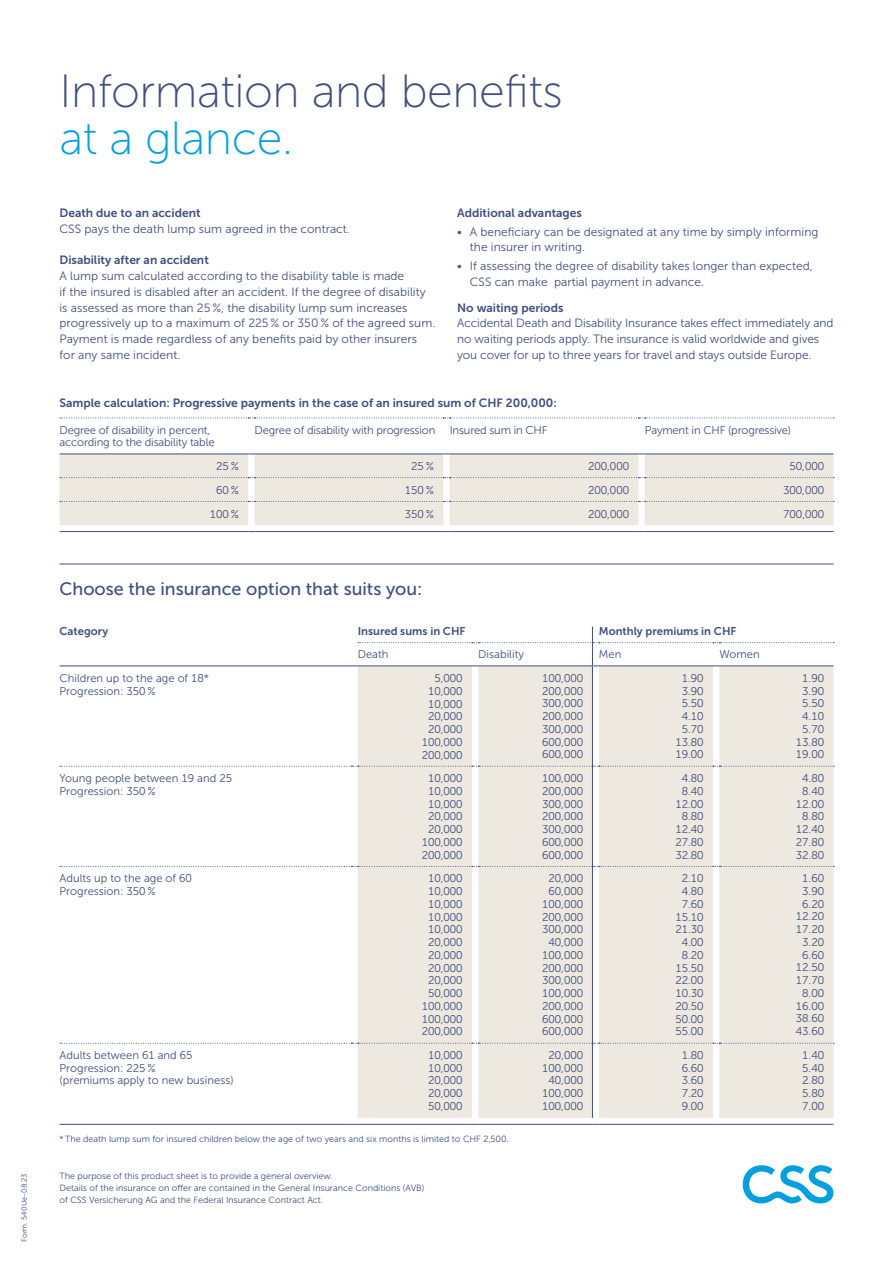
<style>
.page{position:relative;width:893px;height:1263px;background:#fff}
.page>*{position:absolute;margin:0;border:0;box-sizing:border-box;transform-origin:0 0}
.t1{font:46.5px "Museo Sans 100";letter-spacing:-.01em;color:#414e7e}
.t2{font:46.5px "Museo Sans 100";letter-spacing:-.01em;color:#009fe0}
.t3{font:18px "Museo Sans 500";color:#414e7e}
.t4{font:12px/15.8px "Museo Sans 300";color:#414e7e}
.t5{font:12px "Museo Sans 700";color:#414e7e}
.t6{font:11.25px/12.8px "Museo Sans 300";color:#414e7e;text-align:center}
.t7{font:11.25px "Museo Sans 700";color:#414e7e}
.t8{font:9px/12px "Museo Sans 300";color:#414e7e}
.t9{font:7.5px "Museo Sans 300";color:#414e7e}
</style>
<div class="page">
<svg style="left:743px;top:1165px;width:90px;height:38px"></svg>
<div style="left:60px;top:455px;width:773px;height:70px;background:#ede8e0"></div>
<svg style="left:60px;top:477px;width:774px;height:1px"></svg>
<hr style="left:60px;top:531px;width:188px;height:1px;background:#414e7e">
<hr style="left:255px;top:531px;width:188px;height:1px;background:#414e7e">
<hr style="left:450px;top:531px;width:188px;height:1px;background:#414e7e">
<hr style="left:645px;top:531px;width:188px;height:1px;background:#414e7e">
<svg style="left:60px;top:501px;width:774px;height:1px"></svg>
<svg style="left:60px;top:418px;width:774px;height:1px"></svg>
<hr style="left:60px;top:454px;width:188px;height:1px;background:#414e7e">
<hr style="left:255px;top:454px;width:188px;height:1px;background:#414e7e">
<hr style="left:450px;top:454px;width:188px;height:1px;background:#414e7e">
<hr style="left:645px;top:454px;width:188px;height:1px;background:#414e7e">
<div style="left:358px;top:666px;width:475px;height:452px;background:#ede8e0"></div>
<svg style="left:60px;top:766px;width:774px;height:1px"></svg>
<svg style="left:60px;top:1043px;width:774px;height:1px"></svg>
<hr style="left:60px;top:1124px;width:291px;height:1px;background:#414e7e">
<hr style="left:358px;top:1124px;width:114px;height:1px;background:#414e7e">
<hr style="left:478px;top:1124px;width:114px;height:1px;background:#414e7e">
<hr style="left:599px;top:1124px;width:114px;height:1px;background:#414e7e">
<hr style="left:719px;top:1124px;width:114px;height:1px;background:#414e7e">
<svg style="left:60px;top:866px;width:774px;height:1px"></svg>
<hr style="left:592px;top:666px;width:1px;height:100px;background:#414e7e">
<hr style="left:592px;top:766px;width:1px;height:100px;background:#414e7e">
<hr style="left:592px;top:866px;width:1px;height:177px;background:#414e7e">
<hr style="left:592px;top:1043px;width:1px;height:75px;background:#414e7e">
<hr style="left:60px;top:665px;width:291px;height:1px;background:#414e7e">
<svg style="left:351px;top:627px;width:483px;height:39px"></svg>
<hr style="left:719px;top:665px;width:114px;height:1px;background:#414e7e">
<hr style="left:60px;top:564px;width:773px;height:1px;background:#414e7e">
<h1 class="t1" style="left:60px;top:66px;width:505px">Information and benefits</h1>
<h1 class="t2" style="left:60px;top:113px;width:235px">at a glance.</h1>
<p class="t5" style="left:457px;top:206px;width:126px">Additional advantages</p>
<p class="t4" style="left:470px;top:224px;width:350px;text-indent:-13px">• A beneficiary can be designated at any time by simply informing the insurer in writing.</p>
<p class="t4" style="left:470px;top:258px;width:344px;text-indent:-13px">• If assessing the degree of disability takes longer than expected,<br>CSS can make partial payment in advance.</p>
<p class="t5" style="left:457px;top:301px;width:108px">No waiting periods</p>
<p class="t4" style="left:457px;top:315px;width:378px">Accidental Death and Disability Insurance takes effect immediately and no waiting periods apply. The insurance is valid worldwide and gives you cover for up to three years for travel and stays outside Europe.</p>
<p class="t5" style="left:60px;top:396px;width:499px">Sample calculation: Progressive payments in the case of an insured sum of CHF 200,000:</p>
<p class="t6" style="left:60px;top:423px;width:157px;text-align:left">Degree of disability in percent, according to the disability table</p>
<p class="t6" style="left:255px;top:423px;width:182px">Degree of disability with progression</p>
<p class="t6" style="left:450px;top:423px;width:99px">Insured sum in CHF</p>
<p class="t6" style="left:645px;top:423px;width:148px">Payment in CHF (progressive)</p>
<p class="t6" style="left:216px;top:460px;width:24px">25%</p>
<p class="t6" style="left:411px;top:460px;width:24px">25%</p>
<p class="t6" style="left:588px;top:460px;width:42px">200,000</p>
<p class="t6" style="left:790px;top:460px;width:36px">50,000</p>
<p class="t6" style="left:216px;top:484px;width:24px">60%</p>
<p class="t6" style="left:405px;top:484px;width:31px">150 %</p>
<p class="t6" style="left:588px;top:484px;width:42px">200,000</p>
<p class="t6" style="left:783px;top:484px;width:42px">300,000</p>
<p class="t6" style="left:210px;top:507px;width:31px">100 %</p>
<p class="t6" style="left:405px;top:507px;width:31px">350 %</p>
<p class="t6" style="left:588px;top:507px;width:42px">200,000</p>
<p class="t6" style="left:783px;top:507px;width:42px">700,000</p>
<p class="t5" style="left:60px;top:206px;width:143px">Death due to an accident</p>
<p class="t4" style="left:60px;top:221px;width:292px">CSS pays the death lump sum agreed in the contract.</p>
<p class="t5" style="left:60px;top:253px;width:151px">Disability after an accident</p>
<p class="t4" style="left:60px;top:268px;width:377px">A lump sum calculated according to the disability table is made<br>if the insured is disabled after an accident. If the degree of disability is assessed as more than 25 %, the disability lump sum increases progressively up to a maximum of 225 % or 350 % of the agreed sum.<br>Payment is made regardless of any benefits paid by other insurers for any same incident.</p>
<h2 class="t3" style="left:60px;top:579px;width:365px">Choose the insurance option that suits you:</h2>
<p class="t7" style="left:60px;top:625px;width:50px">Category</p>
<p class="t7" style="left:358px;top:625px;width:109px">Insured sums in CHF</p>
<p class="t7" style="left:599px;top:625px;width:139px">Monthly premiums in CHF</p>
<p class="t6" style="left:358px;top:648px;width:32px">Death</p>
<p class="t6" style="left:478px;top:648px;width:47px">Disability</p>
<p class="t6" style="left:599px;top:648px;width:24px">Men</p>
<p class="t6" style="left:719px;top:648px;width:42px">Women</p>
<p class="t6" style="left:60px;top:672px;width:151px;text-align:left">Children up to the age of 18*<br>Progression: 350 %</p>
<p class="t6" style="left:422px;top:672px;width:42px;text-align:right">5,000<br>10,000<br>10,000<br>20,000<br>20,000<br>100,000<br>200,000</p>
<p class="t6" style="left:542px;top:672px;width:42px;text-align:justify">100,000<br>200,000<br>300,000<br>200,000<br>300,000<br>600,000<br>600,000</p>
<p class="t6" style="left:675px;top:672px;width:30px">1.90<br>3.90<br>5.50<br>4.10<br>5.70<br>13.80<br>19.00</p>
<p class="t6" style="left:796px;top:672px;width:30px">1.90<br>3.90<br>5.50<br>4.10<br>5.70<br>13.80<br>19.00</p>
<p class="t6" style="left:60px;top:772px;width:174px;text-align:left">Young people between 19 and 25<br>Progression: 350 %</p>
<p class="t6" style="left:422px;top:772px;width:42px">10,000<br>10,000<br>10,000<br>20,000<br>20,000<br>100,000<br>200,000</p>
<p class="t6" style="left:542px;top:772px;width:42px;text-align:justify">100,000<br>200,000<br>300,000<br>200,000<br>300,000<br>600,000<br>600,000</p>
<p class="t6" style="left:675px;top:772px;width:30px">4.80<br>8.40<br>12.00<br>8.80<br>12.40<br>27.80<br>32.80</p>
<p class="t6" style="left:796px;top:772px;width:30px">4.80<br>8.40<br>12.00<br>8.80<br>12.40<br>27.80<br>32.80</p>
<p class="t6" style="left:60px;top:872px;width:134px;text-align:left">Adults up to the age of 60<br>Progression: 350 %</p>
<p class="t6" style="left:422px;top:872px;width:42px">10,000<br>10,000<br>10,000<br>10,000<br>10,000<br>20,000<br>20,000<br>20,000<br>20,000<br>50,000<br>100,000<br>100,000<br>200,000</p>
<p class="t6" style="left:542px;top:872px;width:42px">20,000<br>60,000<br>100,000<br>200,000<br>300,000<br>40,000<br>100,000<br>200,000<br>300,000<br>100,000<br>200,000<br>600,000<br>600,000</p>
<p class="t6" style="left:675px;top:872px;width:30px">2.10<br>4.80<br>7.60<br>15.10<br>21.30<br>4.00<br>8.20<br>15.50<br>22.00<br>10.30<br>20.50<br>50.00<br>55.00</p>
<p class="t6" style="left:796px;top:872px;width:30px">1.60<br>3.90<br>6.20<br>12.20<br>17.20<br>3.20<br>6.60<br>12.50<br>17.70<br>8.00<br>16.00<br>38.60<br>43.60</p>
<p class="t6" style="left:60px;top:1049px;width:176px;text-align:left">Adults between 61 and 65<br>Progression: 225 %<br>(premiums apply to new business)</p>
<p class="t6" style="left:428px;top:1049px;width:36px;text-align:justify">10,000<br>10,000<br>20,000<br>20,000<br>50,000</p>
<p class="t6" style="left:542px;top:1049px;width:42px">20,000<br>100,000<br>40,000<br>100,000<br>100,000</p>
<p class="t6" style="left:682px;top:1049px;width:23px;text-align:justify">1.80<br>6.60<br>3.60<br>7.20<br>9.00</p>
<p class="t6" style="left:802px;top:1049px;width:23px;text-align:justify">1.40<br>5.40<br>2.80<br>5.80<br>7.00</p>
<p class="t8" style="left:60px;top:1133px;width:451px">* The death lump sum for insured children below the age of two years and six months is limited to CHF 2,500.</p>
<p class="t9" style="left:20px;top:1242px;width:69px;rotate:-90deg">Form. 540Ue-08.23</p>
<p class="t8" style="left:60px;top:1170px;width:366px">The purpose of this product sheet is to provide a general overview.<br>Details of the insurance on offer are contained in the General Insurance Conditions (AVB) of CSS Versicherung AG and the Federal Insurance Contract Act.</p>
</div>
